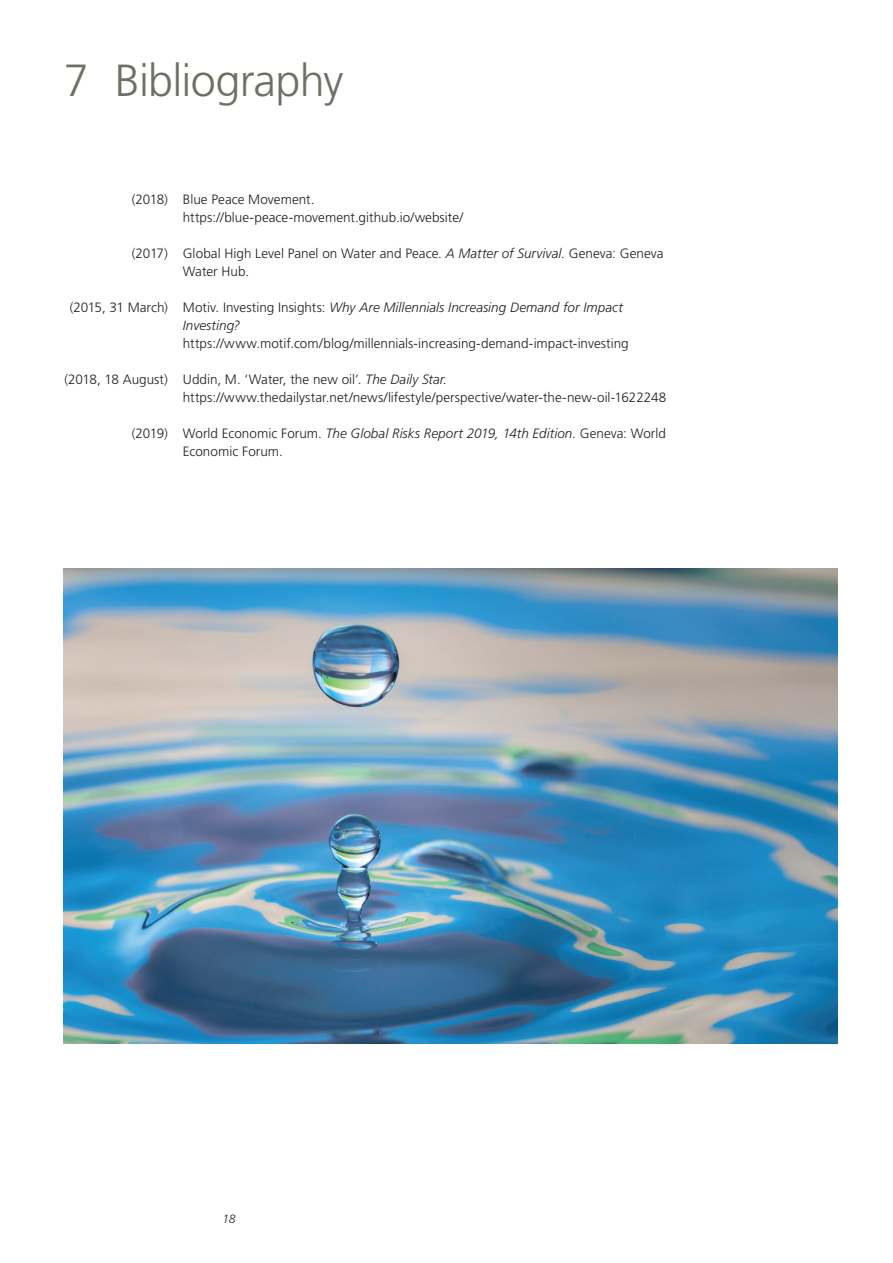
<style>
.page{position:relative;width:893px;height:1263px;background:#fff}
.page>*{position:absolute;margin:0;border:0;box-sizing:border-box;transform-origin:0 0}
.t1{font:300 45px "Frutiger LT Pro";letter-spacing:-.015em;color:#6f7065}
.t2{font:300 13.5px/18px "Frutiger LT Pro";letter-spacing:.005em;color:#231f20}
.t3{font:italic 300 13.5px/18px "Frutiger LT Pro";letter-spacing:.005em;color:#231f20}
.t4{font:italic 300 12px "Frutiger LT Pro";color:#231f20}
.s1{font-style:italic}
.s2{font-style:normal}
</style>
<div class="page">
<img style="left:64px;top:569px;width:774px;height:474px">
<h1 class="t1" style="left:64px;top:54px;width:281px">7 Bibliography</h1>
<p class="t2" style="left:183px;top:190px;width:282px;text-indent:-51px">(2018) Blue Peace Movement. https://blue-peace-movement.github.io/website/</p>
<p class="t2" style="left:183px;top:244px;width:482px;text-indent:-51px">(2017) Global High Level Panel on Water and Peace. <span class="s1">A Matter of Survival.</span> Geneva: Geneva<br>Water Hub.</p>
<p class="t3" style="left:183px;top:298px;width:442px;text-indent:-113px"><span class="s2">(2015, 31 March) Motiv. Investing Insights:</span> Why Are Millennials Increasing Demand for Impact<br>Investing?</p>
<p class="t2" style="left:183px;top:334px;width:447px">https://www.motif.com/blog/millennials-increasing-demand-impact-investing</p>
<p class="t2" style="left:183px;top:370px;width:485px;text-indent:-118px">(2018, 18 August) Uddin, M. ‘Water, the new oil’. <span class="s1">The Daily Star. </span>https://www.thedailystar.net/news/lifestyle/perspective/water-the-new-oil-1622248</p>
<p class="t2" style="left:183px;top:424px;width:485px;text-indent:-51px">(2019) World Economic Forum. <span class="s1">The Global Risks Report 2019, 14th Edition.</span> Geneva: World<br>Economic Forum.</p>
<p class="t4" style="left:223px;top:1211px;width:14px">18</p>
</div>
